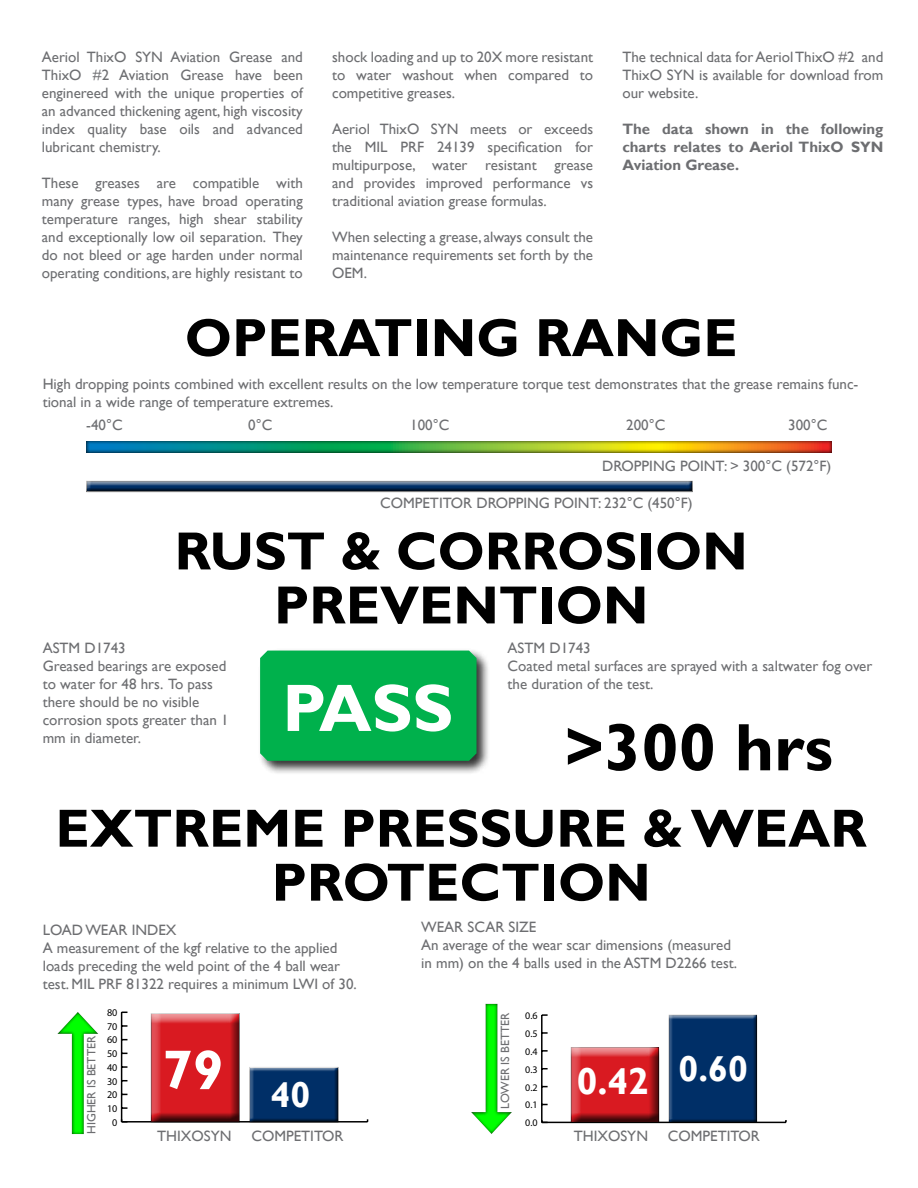
<style>
.page{position:relative;width:918px;height:1188px;background:#fff}
.page>*{position:absolute;margin:0;border:0;box-sizing:border-box;transform-origin:0 0}
.t1{font:700 67.5px "Gill Sans";color:#000}
.t2{font:700 67.5px "Gill Sans";color:#fff}
.t3{font:700 55.5px "Gill Sans";color:#fff}
.t4{font:700 54px/54px "Gill Sans";color:#000;text-align:center}
.t5{font:700 37.5px "Gill Sans";color:#fff}
.t6{font:15px/18px "Gill Sans";color:#6d6e71;text-align:justify}
.t7{font:700 15px/18px "Gill Sans";color:#6d6e71;text-align:justify}
.t8{font:12px "Gill Sans";color:#6d6e71}
.t9{font:10.35px "Myriad Pro";color:#000}
.t10{font:10.05px "Myriad Pro";color:#000}
</style>
<div class="page">
<div style="left:258px;top:648px;width:233px;height:127px;background:#000;opacity:.8"></div>
<div style="left:260px;top:651px;width:217px;height:110px;background:#00b14c"></div>
<div style="left:85px;top:439px;width:749px;height:15px;background:#000;opacity:.75"></div>
<div style="left:85px;top:480px;width:610px;height:13px;background:#000;opacity:.75"></div>
<hr style="left:122px;top:1121px;width:246px;height:2px;background:#000">
<hr style="left:121px;top:1012px;width:1px;height:110px;background:#000">
<div style="left:247px;top:1067px;width:92px;height:58px;background:#000;opacity:.75"></div>
<div style="left:148px;top:1013px;width:93px;height:112px;background:#000;opacity:.75"></div>
<div style="left:57px;top:1010px;width:43px;height:124px;background:#000;opacity:.75"></div>
<div style="left:471px;top:1002px;width:43px;height:134px;background:#000;opacity:.75"></div>
<hr style="left:542px;top:1122px;width:244px;height:1px;background:#000">
<hr style="left:541px;top:1015px;width:2px;height:107px;background:#000">
<div style="left:666px;top:1014px;width:91px;height:111px;background:#000;opacity:.75"></div>
<div style="left:568px;top:1047px;width:92px;height:78px;background:#000;opacity:.75"></div>
<p class="t6" style="left:42px;top:48px;width:263px">Aeriol ThixO SYN Aviation Grease and ThixO #2 Aviation Grease have been enginereed with the unique properties of an advanced thickening agent, high viscosity index quality base oils and advanced lubricant chemistry.</p>
<p class="t6" style="left:42px;top:174px;width:263px">These greases are compatible with many grease types, have broad operating temperature ranges, high shear stability and exceptionally low oil separation. They do not bleed or age harden under normal operating conditions, are highly resistant to</p>
<p class="t6" style="left:332px;top:48px;width:263px">shock loading and up to 20X more resistant to water washout when compared to competitive greases.</p>
<p class="t6" style="left:332px;top:120px;width:263px">Aeriol ThixO SYN meets or exceeds the MIL PRF 24139 specification for multipurpose, water resistant grease and provides improved performance vs traditional aviation grease formulas.</p>
<p class="t6" style="left:332px;top:228px;width:263px">When selecting a grease, always consult the maintenance requirements set forth by the OEM.</p>
<p class="t6" style="left:622px;top:48px;width:263px">The technical data for Aeriol ThixO #2 and ThixO SYN is available for download from our website.</p>
<p class="t7" style="left:622px;top:121px;width:263px">The data shown in the following charts relates to Aeriol ThixO SYN Aviation Grease.</p>
<h3 class="t4" style="left:185px;top:312px;width:554px">OPERATING RANGE</h3>
<p class="t6" style="left:43px;top:375px;width:817px">High dropping points combined with excellent results on the low temperature torque test demonstrates that the grease remains func&shy;tional in a wide range of temperature extremes.</p>
<p class="t6" style="left:86px;top:417px;width:38px">-40°C</p>
<p class="t6" style="left:248px;top:417px;width:26px">0°C</p>
<p class="t6" style="left:410px;top:417px;width:41px">100°C</p>
<p class="t6" style="left:626px;top:417px;width:41px">200°C</p>
<p class="t6" style="left:788px;top:417px;width:41px">300°C</p>
<p class="t6" style="left:602px;top:457px;width:231px">DROPPING POINT: &gt; 300°C (572°F)</p>
<p class="t6" style="left:380px;top:494px;width:314px">COMPETITOR DROPPING POINT: 232°C (450°F)</p>
<h3 class="t4" style="left:175px;top:526px;width:575px">RUST &amp; CORROSION<br>PREVENTION</h3>
<p class="t6" style="left:43px;top:639px;width:187px;text-align:left">ASTM D1743<br>Greased bearings are exposed to water for 48 hrs. To pass there should be no visible corrosion spots greater than 1 mm in diameter.</p>
<h1 class="t2" style="left:282px;top:668px;width:173px">PASS</h1>
<p class="t6" style="left:508px;top:639px;width:366px;text-align:left">ASTM D1743<br>Coated metal surfaces are sprayed with a saltwater fog over the duration of the test.</p>
<h1 class="t1" style="left:565px;top:707px;width:270px">&gt;300 hrs</h1>
<h3 class="t4" style="left:55px;top:803px;width:813px">EXTREME PRESSURE &amp; WEAR<br>PROTECTION</h3>
<p class="t6" style="left:43px;top:921px;width:316px;text-align:left">LOAD WEAR INDEX<br>A measurement of the kgf relative to the applied loads preceding the weld point of the 4 ball wear test. MIL PRF 81322 requires a minimum LWI of 30.</p>
<p class="t6" style="left:421px;top:918px;width:318px;text-align:left">WEAR SCAR SIZE<br>An average of the wear scar dimensions (measured in mm) on the 4 balls used in the ASTM D2266 test.</p>
<p class="t8" style="left:84px;top:1134px;width:100px;rotate:-90deg">HIGHER IS BETTER</p>
<p class="t9" style="left:107px;top:1006px;width:12px">80</p>
<p class="t9" style="left:107px;top:1020px;width:12px">70</p>
<p class="t9" style="left:107px;top:1034px;width:12px">60</p>
<p class="t9" style="left:107px;top:1047px;width:12px">50</p>
<p class="t9" style="left:107px;top:1061px;width:12px">40</p>
<p class="t9" style="left:107px;top:1075px;width:12px">30</p>
<p class="t9" style="left:107px;top:1089px;width:12px">20</p>
<p class="t9" style="left:107px;top:1102px;width:12px">10</p>
<p class="t9" style="left:112px;top:1116px;width:7px">0</p>
<h2 class="t3" style="left:162px;top:1037px;width:150px">79 <sub>40</sub></h2>
<p class="t8" style="left:498px;top:1109px;width:98px;rotate:-90deg">LOWER IS BETTER</p>
<p class="t10" style="left:525px;top:1009px;width:14px">0.6</p>
<p class="t10" style="left:525px;top:1027px;width:14px">0.5</p>
<p class="t10" style="left:525px;top:1045px;width:14px">0.4</p>
<p class="t10" style="left:525px;top:1063px;width:14px">0.3</p>
<p class="t10" style="left:525px;top:1081px;width:14px">0.2</p>
<p class="t10" style="left:525px;top:1099px;width:14px">0.1</p>
<p class="t10" style="left:525px;top:1117px;width:14px">0.0</p>
<h3 class="t5" style="left:577px;top:1059px;width:173px">0.42 <sup>0.60</sup></h3>
<p class="t6" style="left:251px;top:1127px;width:94px">COMPETITOR</p>
<p class="t6" style="left:668px;top:1127px;width:94px">COMPETITOR</p>
<p class="t6" style="left:157px;top:1127px;width:76px">THIXOSYN</p>
<p class="t6" style="left:574px;top:1127px;width:76px">THIXOSYN</p>
</div>
